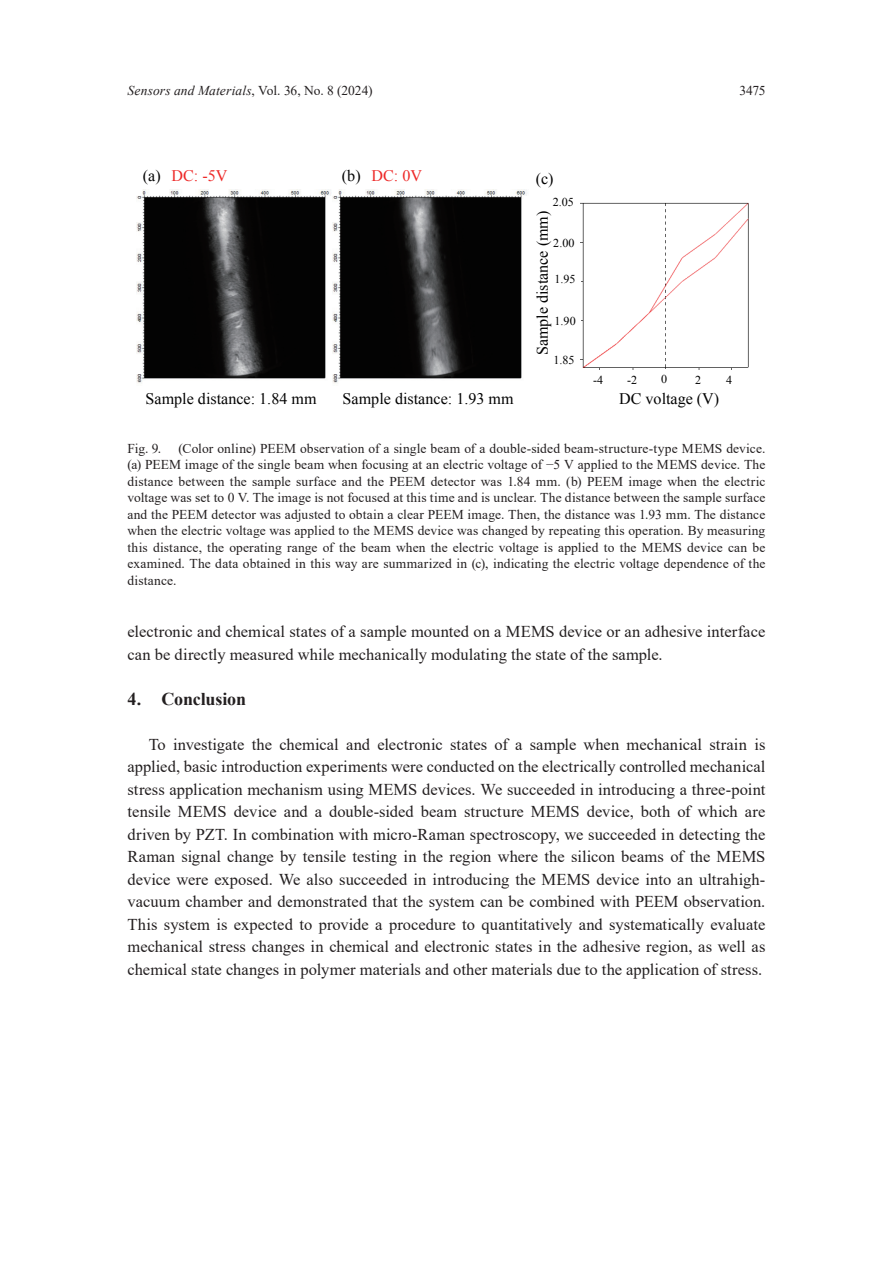
<style>
.page{position:relative;width:893px;height:1263px;background:#fff}
.page>*{position:absolute;margin:0;border:0;box-sizing:border-box;transform-origin:0 0}
.t1{font:700 18px "Times New Roman";letter-spacing:-.01em;color:#231f20}
.t2{font:16.5px/22.5px "Times New Roman";color:#231f20}
.t3{font:16.05px "Times New Roman";color:#030303}
.t4{font:16.05px "Times New Roman";color:#ee2928}
.t5{font:13.5px/16.5px "Times New Roman";letter-spacing:.005em;color:#231f20;text-align:justify}
.t6{font:italic 13.5px "Times New Roman";letter-spacing:.01em;color:#231f20}
.t7{font:12px "Times New Roman";color:#030303}
.s1{font-style:normal}
</style>
<div class="page">
<img style="left:137px;top:190px;width:390px;height:193px">
<img style="left:580px;top:202px;width:169px;height:168px">
<div style="left:550px;top:311px;width:31px;height:19px;background:#fff"></div>
<div style="left:656px;top:369px;width:31px;height:20px;background:#fff"></div>
<p class="t6" style="left:128px;top:81px;width:247px">Sensors and Materials<span class="s1">, Vol. 36, No. 8 (2024)</span></p>
<p class="t5" style="left:739px;top:82px;width:28px">3475</p>
<p class="t3" style="left:143px;top:165px;width:19px">(a)</p>
<p class="t3" style="left:342px;top:165px;width:20px">(b)</p>
<p class="t4" style="left:172px;top:165px;width:57px">DC: -5V</p>
<p class="t4" style="left:372px;top:165px;width:52px">DC: 0V</p>
<p class="t3" style="left:536px;top:168px;width:19px">(c)</p>
<p class="t7" style="left:553px;top:194px;width:23px">2.05</p>
<p class="t7" style="left:553px;top:235px;width:23px">2.00</p>
<p class="t7" style="left:554px;top:271px;width:23px">1.95</p>
<p class="t7" style="left:555px;top:313px;width:23px">1.90</p>
<p class="t7" style="left:553px;top:352px;width:23px">1.85</p>
<p class="t3" style="left:532px;top:355px;width:146px;rotate:-90deg">Sample distance (mm)</p>
<p class="t7" style="left:593px;top:372px;width:12px">-4</p>
<p class="t7" style="left:627px;top:372px;width:12px">-2</p>
<p class="t7" style="left:661px;top:371px;width:8px">0</p>
<p class="t7" style="left:695px;top:372px;width:8px">2</p>
<p class="t7" style="left:726px;top:372px;width:8px">4</p>
<p class="t3" style="left:146px;top:387px;width:172px">Sample distance: 1.84 mm</p>
<p class="t3" style="left:343px;top:387px;width:172px">Sample distance: 1.93 mm</p>
<p class="t3" style="left:619px;top:388px;width:102px">DC voltage (V)</p>
<p class="t5" style="left:128px;top:440px;width:639px;text-indent:51px">(Color online) PEEM observation of a single beam of a double-sided beam-structure-type MEMS device. (a) PEEM image of the single beam when focusing at an electric voltage of −5 V applied to the MEMS device. The distance between the sample surface and the PEEM detector was 1.84 mm. (b) PEEM image when the electric voltage was set to 0 V. The image is not focused at this time and is unclear. The distance between the sample surface and the PEEM detector was adjusted to obtain a clear PEEM image. Then, the distance was 1.93 mm. The distance when the electric voltage was applied to the MEMS device was changed by repeating this operation. By measuring this distance, the operating range of the beam when the electric voltage is applied to the MEMS device can be examined. The data obtained in this way are summarized in (c), indicating the electric voltage dependence of the distance.</p>
<p class="t5" style="left:128px;top:440px;width:35px">Fig. 9.</p>
<p class="t2" style="left:128px;top:620px;width:639px">electronic and chemical states of a sample mounted on a MEMS device or an adhesive interface can be directly measured while mechanically modulating the state of the sample.</p>
<p class="t1" style="left:128px;top:686px;width:120px">4. Conclusion</p>
<p class="t2" style="left:128px;top:732px;width:639px;text-align:justify;text-indent:21px">To investigate the chemical and electronic states of a sample when mechanical strain is applied, basic introduction experiments were conducted on the electrically controlled mechanical stress application mechanism using MEMS devices. We succeeded in introducing a three-point tensile MEMS device and a double-sided beam structure MEMS device, both of which are driven by PZT. In combination with micro-Raman spectroscopy, we succeeded in detecting the Raman signal change by tensile testing in the region where the silicon beams of the MEMS device were exposed. We also succeeded in introducing the MEMS device into an ultrahigh&shy;vacuum chamber and demonstrated that the system can be combined with PEEM observation.<br>This system is expected to provide a procedure to quantitatively and systematically evaluate mechanical stress changes in chemical and electronic states in the adhesive region, as well as chemical state changes in polymer materials and other materials due to the application of stress.</p>
</div>
